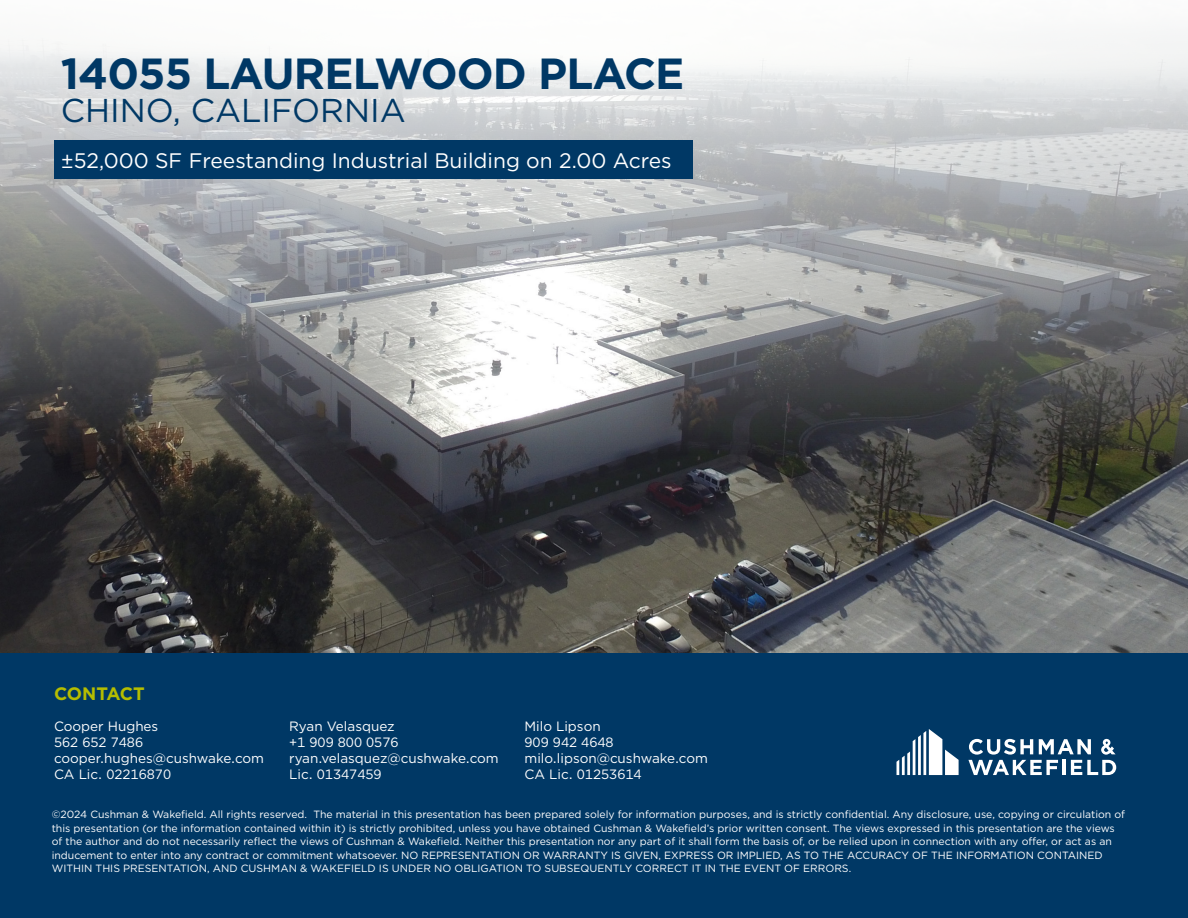
<style>
.page{position:relative;width:1188px;height:918px;background:#fff}
.page>*{position:absolute;margin:0;border:0;box-sizing:border-box;transform-origin:0 0}
.t1{font:700 43.5px "Gotham";letter-spacing:-.02em;color:#003865}
.t2{font:33px "Gotham";color:#003865}
.t3{font:21px "Gotham";color:#fff}
.t4{font:700 18px "Gotham";letter-spacing:-.01em;color:#b5bd00}
.t5{font:13.5px/16.2px "Gotham";color:#fff}
.t6{font:10.5px/13.5px "Gotham";color:#fff}
</style>
<div class="page">
<img style="left:0;top:33px;width:1188px;height:620px">
<div style="left:0;top:653px;width:1188px;height:265px;background:#003865"></div>
<div style="left:54px;top:140px;width:639px;height:39px;background:#003865"></div>
<svg style="left:897px;top:729px;width:62px;height:46px"></svg>
<svg style="left:968px;top:739px;width:148px;height:36px"></svg>
<h1 class="t1" style="left:61px;top:45px;width:625px">14055 LAURELWOOD PLACE</h1>
<h2 class="t2" style="left:61px;top:90px;width:347px">CHINO, CALIFORNIA</h2>
<h3 class="t3" style="left:61px;top:147px;width:612px">±52,000 SF Freestanding Industrial Building on 2.00 Acres</h3>
<h3 class="t4" style="left:54px;top:682px;width:92px">CONTACT</h3>
<p class="t5" style="left:54px;top:718px;width:212px">Cooper Hughes<br>562 652 7486 cooper.hughes@cushwake.com<br>CA Lic. 02216870</p>
<p class="t5" style="left:289px;top:718px;width:211px">Ryan Velasquez<br>+1 909 800 0576 ryan.velasquez@cushwake.com<br>Lic. 01347459</p>
<p class="t5" style="left:525px;top:718px;width:185px">Milo Lipson<br>909 942 4648 milo.lipson@cushwake.com<br>CA Lic. 01253614</p>
<p class="t6" style="left:52px;top:808px;width:1075px">©2024 Cushman &amp; Wakefield. All rights reserved. The material in this presentation has been prepared solely for information purposes, and is strictly confidential. Any disclosure, use, copying or circulation of this presentation (or the information contained within it) is strictly prohibited, unless you have obtained Cushman &amp; Wakefield’s prior written consent. The views expressed in this presentation are the views of the author and do not necessarily reflect the views of Cushman &amp; Wakefield. Neither this presentation nor any part of it shall form the basis of, or be relied upon in connection with any offer, or act as an inducement to enter into any contract or commitment whatsoever. NO REPRESENTATION OR WARRANTY IS GIVEN, EXPRESS OR IMPLIED, AS TO THE ACCURACY OF THE INFORMATION CONTAINED WITHIN THIS PRESENTATION, AND CUSHMAN &amp; WAKEFIELD IS UNDER NO OBLIGATION TO SUBSEQUENTLY CORRECT IT IN THE EVENT OF ERRORS.</p>
</div>
